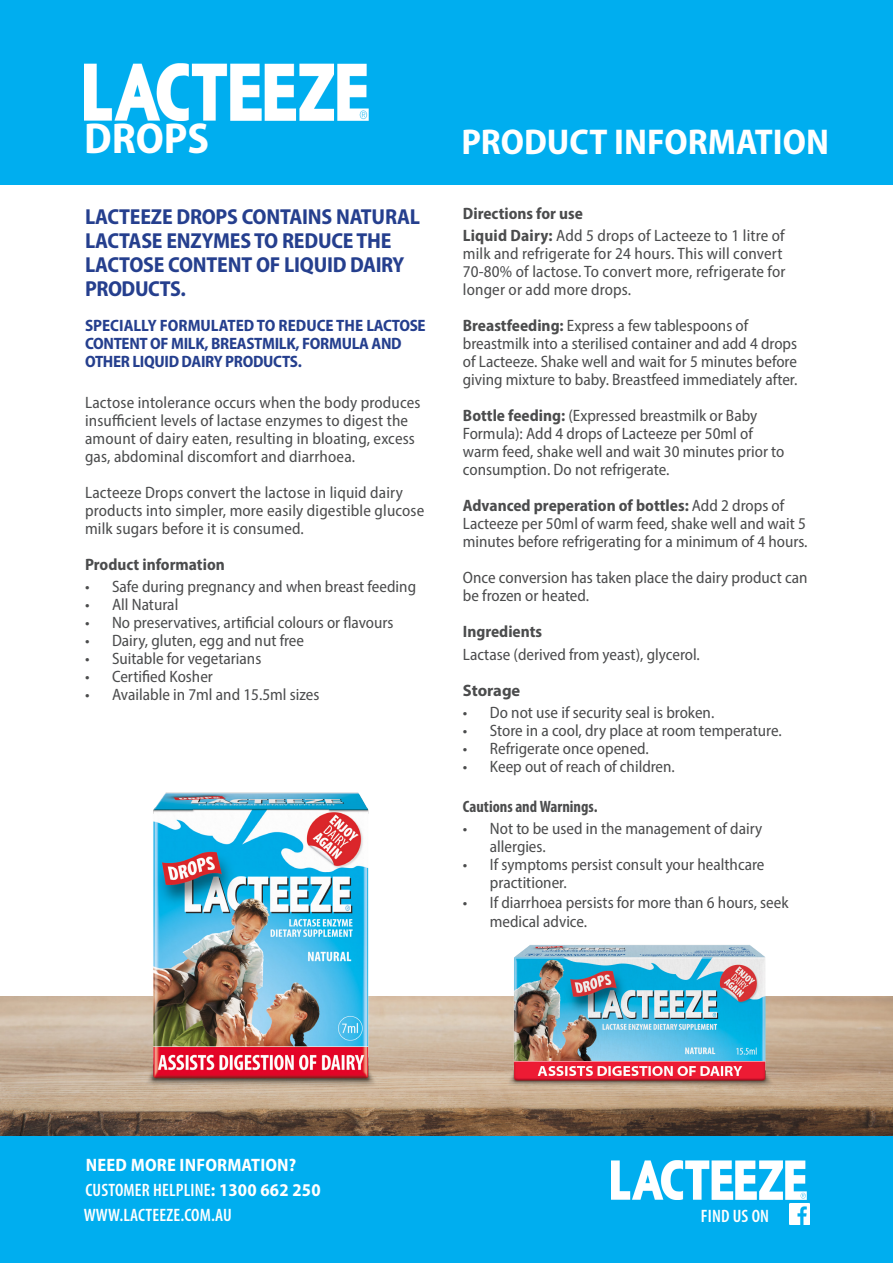
<style>
.page{position:relative;width:893px;height:1263px;background:#fff}
.page>*{position:absolute;margin:0;border:0;box-sizing:border-box;transform-origin:0 0}
.t1{font:700 semi-condensed 43.5px "Myriad Pro";color:#fff}
.t2{font:700 semi-condensed 36px "Myriad Pro";color:#fff}
.t3{font:700 semi-condensed 21.75px/24px "Myriad Pro";letter-spacing:-.01em;color:#253f8e}
.t4{font:600 condensed 18px "Myriad Pro";letter-spacing:.01em;color:#fff}
.t5{font:700 semi-condensed 18px "Myriad Pro";letter-spacing:.01em;color:#fff}
.t6{font:semi-condensed 16.5px/18px "Myriad Pro";color:#4b4c4d}
.t7{font:700 semi-condensed 16.5px/18px "Myriad Pro";letter-spacing:-.02em;color:#253f8e}
.t8{font:700 semi-condensed 16.5px "Myriad Pro";color:#4b4c4d}
.t9{font:700 condensed 16.5px "Myriad Pro";color:#4b4c4d}
.t10{font:700 16.5px "Myriad Pro";color:#4b4c4d}
.s1{font-weight:700}
.s2{font-weight:700;font-stretch:semi-condensed}
</style>
<div class="page">
<img style="left:0;top:996px;width:893px;height:140px">
<div style="left:0;top:1136px;width:893px;height:127px;background:#00aeef"></div>
<div style="left:0;top:0;width:893px;height:184px;background:#00aeef"></div>
<img style="left:137px;top:792px;width:248px;height:301px">
<img style="left:789px;top:1204px;width:21px;height:20px">
<img style="left:612px;top:1160px;width:194px;height:39px">
<img style="left:84px;top:64px;width:284px;height:57px">
<img style="left:499px;top:945px;width:282px;height:146px">
<p class="t1" style="left:84px;top:111px;width:127px">DROPS</p>
<p class="t2" style="left:461px;top:119px;width:369px">PRODUCT INFORMATION</p>
<p class="t3" style="left:85px;top:204px;width:337px">LACTEEZE DROPS CONTAINS NATURAL<br>LACTASE ENZYMES TO REDUCE THE<br>LACTOSE CONTENT OF LIQUID DAIRY<br>PRODUCTS.</p>
<p class="t8" style="left:463px;top:203px;width:122px">Directions for use</p>
<p class="t6" style="left:463px;top:226px;width:324px"><span class="s1">Liquid Dairy:</span> Add 5 drops of Lacteeze to 1 litre of milk and refrigerate for 24 hours. This will convert 70-80% of lactose. To convert more, refrigerate for longer or add more drops.</p>
<p class="t6" style="left:463px;top:316px;width:336px"><span class="s1">Breastfeeding:</span> Express a few tablespoons of breastmilk into a sterilised container and add 4 drops of Lacteeze. Shake well and wait for 5 minutes before giving mixture to baby. Breastfeed immediately after.</p>
<p class="t6" style="left:463px;top:406px;width:323px"><span class="s1">Bottle feeding:</span> (Expressed breastmilk or Baby Formula): Add 4 drops of Lacteeze per 50ml of warm feed, shake well and wait 30 minutes prior to consumption. Do not refrigerate.</p>
<p class="t6" style="left:463px;top:496px;width:346px"><span class="s1">Advanced preperation of bottles:</span> Add 2 drops of<br>Lacteeze per 50ml of warm feed, shake well and wait 5 minutes before refrigerating for a minimum of 4 hours.</p>
<p class="t6" style="left:463px;top:568px;width:346px">Once conversion has taken place the dairy product can be frozen or heated.</p>
<p class="t8" style="left:463px;top:621px;width:81px">Ingredients</p>
<p class="t6" style="left:463px;top:645px;width:239px">Lactase (derived from yeast), glycerol.</p>
<p class="t10" style="left:463px;top:679px;width:59px">Storage</p>
<p class="t6" style="left:463px;top:703px;width:253px">• Do not use if security seal is broken.</p>
<p class="t6" style="left:463px;top:721px;width:320px">• Store in a cool, dry place at room temperature.</p>
<p class="t6" style="left:463px;top:739px;width:188px">• Refrigerate once opened.</p>
<p class="t6" style="left:463px;top:757px;width:214px">• Keep out of reach of children.</p>
<p class="t9" style="left:463px;top:796px;width:136px">Cautions and Warnings.</p>
<p class="t6" style="left:490px;top:819px;width:274px;text-indent:-27px">• Not to be used in the management of dairy allergies.</p>
<p class="t6" style="left:490px;top:855px;width:276px;text-indent:-27px">• If symptoms persist consult your healthcare practitioner.</p>
<p class="t6" style="left:490px;top:892px;width:300px;line-height:19.5px;text-indent:-27px">• If diarrhoea persists for more than 6 hours, seek medical advice.</p>
<p class="t7" style="left:85px;top:316px;width:342px">SPECIALLY FORMULATED TO REDUCE THE LACTOSE<br>CONTENT OF MILK, BREASTMILK, FORMULA AND<br>OTHER LIQUID DAIRY PRODUCTS.</p>
<p class="t6" style="left:85px;top:393px;width:337px">Lactose intolerance occurs when the body produces insufficient levels of lactase enzymes to digest the amount of dairy eaten, resulting in bloating, excess gas, abdominal discomfort and diarrhoea.</p>
<p class="t6" style="left:85px;top:483px;width:341px">Lacteeze Drops convert the lactose in liquid dairy products into simpler, more easily digestible glucose milk sugars before it is consumed.</p>
<p class="t8" style="left:85px;top:553px;width:141px">Product information</p>
<p class="t6" style="left:85px;top:577px;width:333px">• Safe during pregnancy and when breast feeding</p>
<p class="t6" style="left:85px;top:595px;width:95px">• All Natural</p>
<p class="t6" style="left:85px;top:613px;width:310px">• No preservatives, artificial colours or flavours</p>
<p class="t6" style="left:85px;top:631px;width:221px">• Dairy, gluten, egg and nut free</p>
<p class="t6" style="left:85px;top:649px;width:178px">• Suitable for vegetarians</p>
<p class="t6" style="left:85px;top:667px;width:129px">• Certified Kosher</p>
<p class="t6" style="left:85px;top:685px;width:236px">• Available in 7ml and 15.5ml sizes</p>
<p class="t5" style="left:86px;top:1153px;width:212px">NEED MORE INFORMATION?</p>
<p class="t4" style="left:86px;top:1179px;width:237px">CUSTOMER HELPLINE<span class="s2">: 1300 662 250</span></p>
<p class="t4" style="left:84px;top:1204px;width:150px">WWW.LACTEEZE.COM.AU</p>
<p class="t4" style="left:701px;top:1205px;width:70px">FIND US ON</p>
</div>
